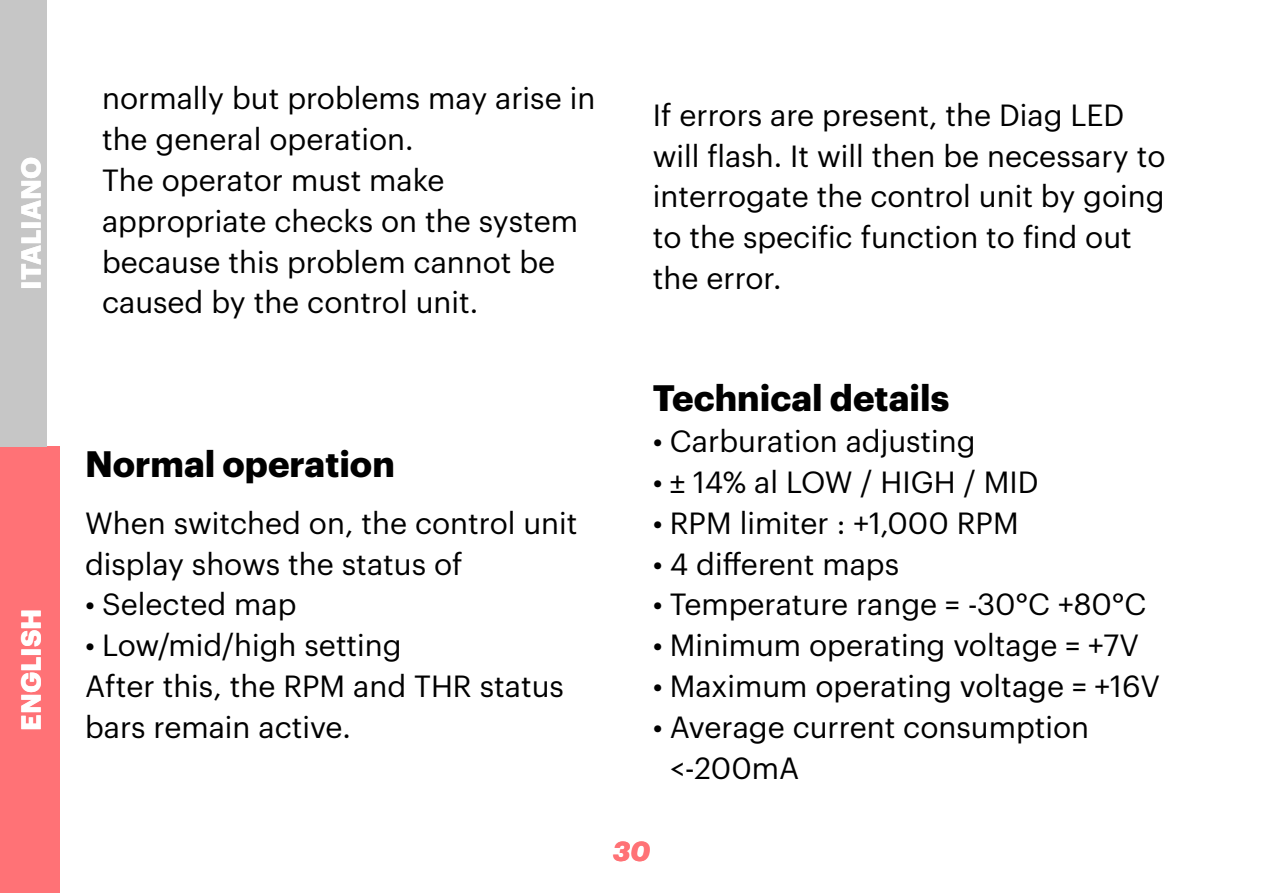
<style>
.page{position:relative;width:1263px;height:893px;background:#fff}
.page>*{position:absolute;margin:0;border:0;box-sizing:border-box;transform-origin:0 0}
.p-titoletto{font:700 36px "Graphik";color:#000}
.p-paragrafo{font:30px/40.8px "Graphik";color:#000}
.p-elenco_sottopunti{font:30px/40.8px "Graphik";color:#000}
.t1{font:700 27px "Graphik";color:#fff}
.t2{font:italic 700 27px "Graphik";color:#ff7276}
</style>
<div class="page">
<div style="left:0;top:446px;width:60px;height:447px;background:#ff7276"></div>
<div style="left:0;top:0;width:47px;height:446px;background:#c6c6c6"></div>
<p class="t1" style="left:10px;top:290px;width:134px;rotate:-90deg">ITALIANO</p>
<p class="t1" style="left:10px;top:731px;width:124px;rotate:-90deg">ENGLISH</p>
<p class="p-elenco_sottopunti" style="left:102px;top:76px;width:495px">normally but problems may arise in the general operation.</p>
<p class="p-elenco_sottopunti" style="left:102px;top:157px;width:478px">The operator must make appropriate checks on the system because this problem cannot be caused by the control unit.</p>
<p class="p-paragrafo" style="left:653px;top:92px;width:514px">If errors are present, the Diag LED will flash. It will then be necessary to interrogate the control unit by going to the specific function to find out the error.</p>
<p class="p-titoletto" style="left:85px;top:436px;width:311px">Normal operation</p>
<p class="p-paragrafo" style="left:85px;top:500px;width:494px">When switched on, the control unit display shows the status of</p>
<p class="p-paragrafo" style="left:85px;top:582px;width:213px">• Selected map</p>
<p class="p-paragrafo" style="left:85px;top:623px;width:318px">• Low/mid/high setting</p>
<p class="p-paragrafo" style="left:85px;top:663px;width:480px">After this, the RPM and THR status bars remain active.</p>
<p class="p-titoletto" style="left:653px;top:371px;width:298px">Technical details</p>
<p class="p-paragrafo" style="left:653px;top:419px;width:324px">• Carburation adjusting</p>
<p class="p-paragrafo" style="left:653px;top:459px;width:387px">• ± 14% al LOW / HIGH / MID</p>
<p class="p-paragrafo" style="left:653px;top:500px;width:367px">• RPM limiter : +1,000 RPM</p>
<p class="p-paragrafo" style="left:653px;top:541px;width:248px">• 4 different maps</p>
<p class="p-paragrafo" style="left:653px;top:582px;width:495px">• Temperature range = -30°C +80°C</p>
<p class="p-paragrafo" style="left:653px;top:623px;width:488px">• Minimum operating voltage = +7V</p>
<p class="p-paragrafo" style="left:653px;top:663px;width:509px">• Maximum operating voltage = +16V</p>
<p class="p-paragrafo" style="left:670px;top:704px;width:421px;text-indent:-17px">• Average current consumption &lt;-200mA</p>
<p class="t2" style="left:613px;top:831px;width:39px">30</p>
</div>
